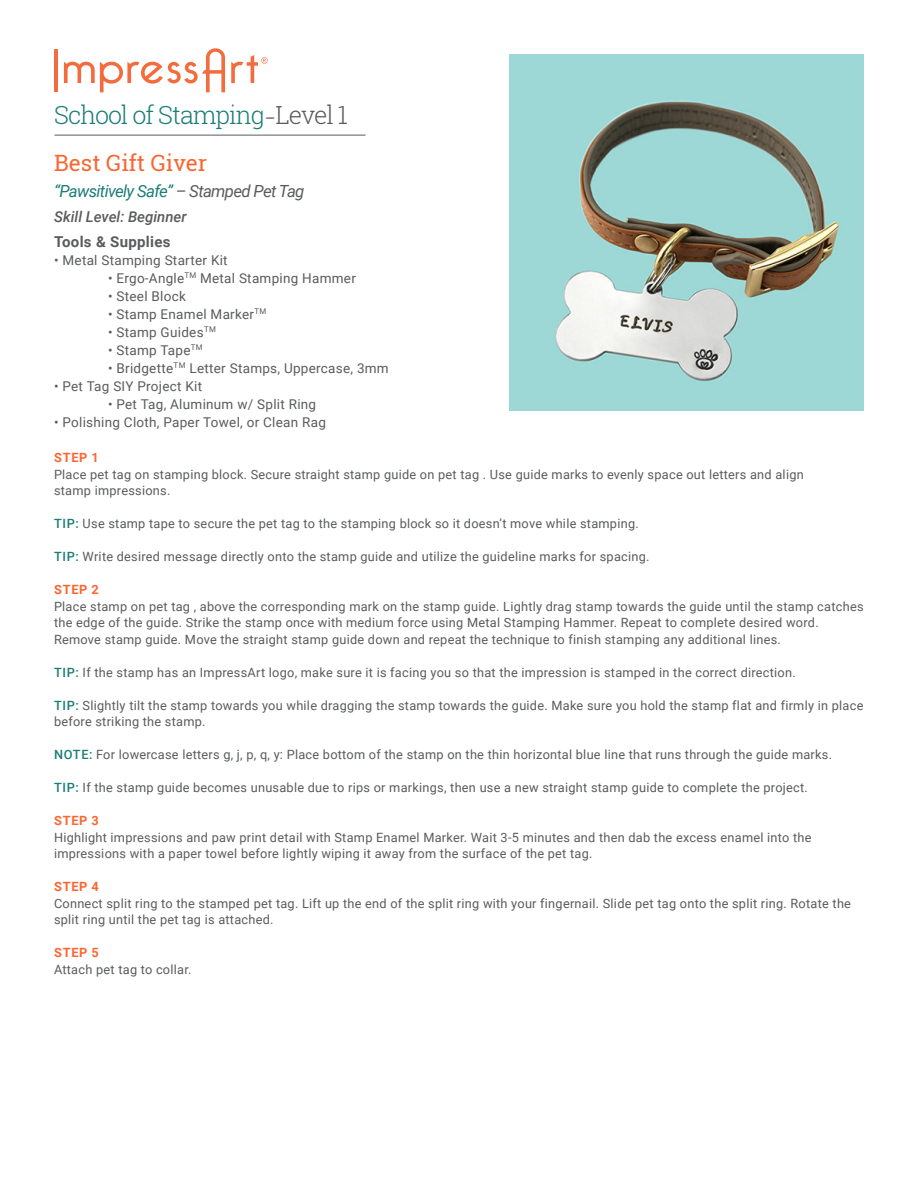
<style>
.page{position:relative;width:918px;height:1188px;background:#fff}
.page>*{position:absolute;margin:0;border:0;box-sizing:border-box;transform-origin:0 0}
.t1{font:300 24.9px "Roboto Slab";letter-spacing:-.04em;color:#1b7d76}
.t2{font:22.5px "Roboto Slab";color:#f96632}
.t3{font:italic 16.8px "Roboto";letter-spacing:-.04em;color:#1b7d76}
.t4{font:italic 500 15px "Roboto";color:#5a5b5c}
.t5{font:700 15px "Roboto";letter-spacing:.02em;color:#5a5b5c}
.t6{font:13.5px "Roboto";letter-spacing:.02em;color:#5a5b5c}
.t7{font:12.75px/16.5px "Roboto";letter-spacing:.02em;color:#5a5b5c}
.t8{font:700 12.75px "Roboto";letter-spacing:.055em;color:#f96632}
.s1{font-family:"Roboto";font-weight:400;font-style:italic;font-size:16.8px;color:#5a5b5c}
.s2{color:#5a5b5c}
.s3{font-weight:700;color:#f96632}
.s4{font-weight:500;color:#1b7d76}
</style>
<div class="page">
<hr style="left:54px;top:49px;width:4px;height:42px;background:#f36c3e">
<svg style="left:64px;top:48px;width:161px;height:44px"></svg>
<svg style="left:231px;top:55px;width:37px;height:28px"></svg>
<img style="left:509px;top:54px;width:355px;height:357px">
<hr style="left:54px;top:135px;width:311px;height:1px;background:#5a5b5c">
<p class="t1" style="left:54px;top:98px;width:295px">School of Stamping<span class="s1">–</span><span class="s2">Level 1</span></p>
<p class="t2" style="left:54px;top:148px;width:155px">Best Gift Giver</p>
<p class="t3" style="left:54px;top:179px;width:252px">“Pawsitively Safe” <span class="s2">– Stamped Pet Tag</span></p>
<p class="t4" style="left:54px;top:206px;width:134px">Skill Level: Beginner</p>
<p class="t5" style="left:54px;top:231px;width:118px">Tools &amp; Supplies</p>
<p class="t6" style="left:54px;top:250px;width:175px">• Metal Stamping Starter Kit</p>
<p class="t6" style="left:108px;top:268px;width:249px">• Ergo-Angle<sup>TM</sup> Metal Stamping Hammer</p>
<p class="t6" style="left:108px;top:286px;width:79px">• Steel Block</p>
<p class="t6" style="left:108px;top:304px;width:160px">• Stamp Enamel Marker<sup>TM</sup></p>
<p class="t6" style="left:108px;top:322px;width:109px">• Stamp Guides<sup>TM</sup></p>
<p class="t6" style="left:108px;top:340px;width:96px">• Stamp Tape<sup>TM</sup></p>
<p class="t6" style="left:108px;top:358px;width:282px">• Bridgette<sup>TM</sup> Letter Stamps, Uppercase, 3mm</p>
<p class="t6" style="left:54px;top:376px;width:149px">• Pet Tag SIY Project Kit</p>
<p class="t6" style="left:108px;top:394px;width:210px">• Pet Tag, Aluminum w/ Split Ring</p>
<p class="t6" style="left:54px;top:412px;width:273px">• Polishing Cloth, Paper Towel, or Clean Rag</p>
<p class="t7" style="left:54px;top:449px;width:751px"><span class="s3">STEP 1<br></span>Place pet tag on stamping block. Secure straight stamp guide on pet tag . Use guide marks to evenly space out letters and align stamp impressions.</p>
<p class="t7" style="left:54px;top:515px;width:586px"><span class="s4">TIP:</span> Use stamp tape to secure the pet tag to the stamping block so it doesn’t move while stamping.</p>
<p class="t7" style="left:54px;top:548px;width:597px"><span class="s4">TIP:</span> Write desired message directly onto the stamp guide and utilize the guideline marks for spacing.</p>
<p class="t8" style="left:54px;top:581px;width:46px">STEP 2</p>
<p class="t7" style="left:54px;top:598px;width:811px">Place stamp on pet tag , above the corresponding mark on the stamp guide. Lightly drag stamp towards the guide until the stamp catches the edge of the guide. Strike the stamp once with medium force using Metal Stamping Hammer. Repeat to complete desired word.<br>Remove stamp guide. Move the straight stamp guide down and repeat the technique to finish stamping any additional lines.</p>
<p class="t7" style="left:54px;top:664px;width:743px"><span class="s4">TIP:</span> If the stamp has an ImpressArt logo, make sure it is facing you so that the impression is stamped in the correct direction.</p>
<p class="t7" style="left:54px;top:697px;width:811px"><span class="s4">TIP:</span> Slightly tilt the stamp towards you while dragging the stamp towards the guide. Make sure you hold the stamp flat and firmly in place before striking the stamp.</p>
<p class="t7" style="left:54px;top:746px;width:779px"><span class="s4">NOTE:</span> For lowercase letters g, j, p, q, y: Place bottom of the stamp on the thin horizontal blue line that runs through the guide marks.</p>
<p class="t7" style="left:54px;top:779px;width:755px"><span class="s4">TIP:</span> If the stamp guide becomes unusable due to rips or markings, then use a new straight stamp guide to complete the project.</p>
<p class="t8" style="left:54px;top:812px;width:46px">STEP 3</p>
<p class="t7" style="left:54px;top:829px;width:759px">Highlight impressions and paw print detail with Stamp Enamel Marker. Wait 3-5 minutes and then dab the excess enamel into the impressions with a paper towel before lightly wiping it away from the surface of the pet tag.</p>
<p class="t8" style="left:54px;top:878px;width:46px">STEP 4</p>
<p class="t7" style="left:54px;top:895px;width:799px">Connect split ring to the stamped pet tag. Lift up the end of the split ring with your fingernail. Slide pet tag onto the split ring. Rotate the split ring until the pet tag is attached.</p>
<p class="t8" style="left:54px;top:944px;width:46px">STEP 5</p>
<p class="t7" style="left:54px;top:961px;width:139px">Attach pet tag to collar.</p>
</div>
